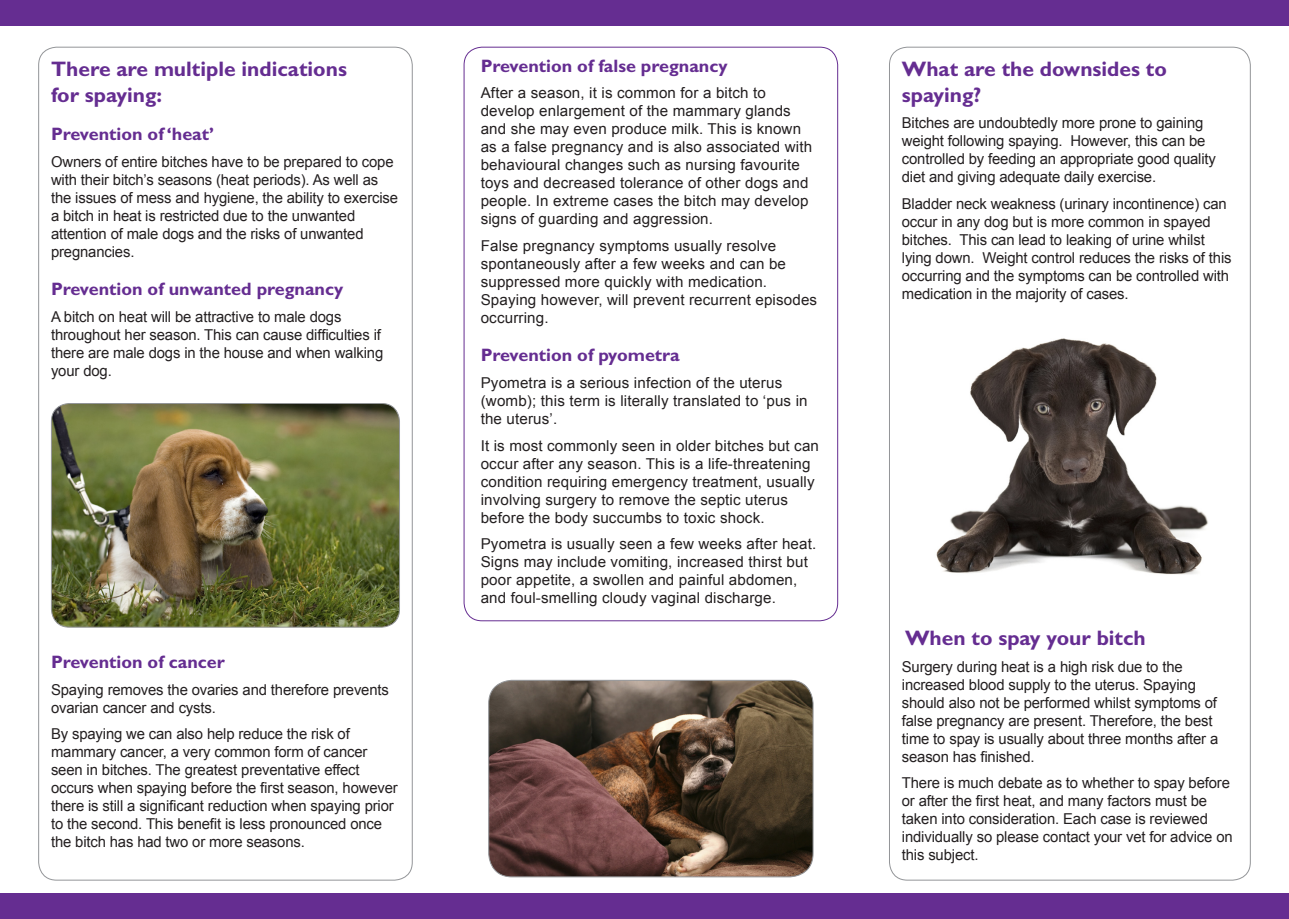
<style>
.page{position:relative;width:1289px;height:919px;background:#fff}
.page>*{position:absolute;margin:0;border:0;box-sizing:border-box;transform-origin:0 0}
.t1{font:700 21px/25.2px "Gill Sans";color:#652d91}
.t2{font:700 18px "Gill Sans";color:#652d91}
.t3{font:15px/18px "Arial";letter-spacing:-.01em;color:#231f20}
.t4{font:15px/18px "Arial";letter-spacing:.01em;color:#231f20}
</style>
<div class="page">
<div style="left:0;top:0;width:1288px;height:26px;background:#652d91"></div>
<div style="left:0;top:893px;width:1288px;height:25px;background:#652d91"></div>
<img style="left:51px;top:403px;width:348px;height:224px">
<div style="left:51px;top:403px;width:349px;height:224px;border:1px solid #939598;border-radius:18px"></div>
<img style="left:936px;top:338px;width:272px;height:237px">
<img style="left:490px;top:681px;width:323px;height:195px">
<div style="left:488px;top:679px;width:325px;height:198px;border:1px solid #939598;border-radius:23px"></div>
<p class="t1" style="left:51px;top:56px;width:297px">There are multiple indications for spaying:</p>
<p class="t2" style="left:51px;top:123px;width:164px">Prevention of ‘heat’</p>
<p class="t3" style="left:51px;top:152px;width:348px">Owners of entire bitches have to be prepared to cope with their bitch’s seasons (heat periods). As well as the issues of mess and hygiene, the ability to exercise a bitch in heat is restricted due to the unwanted attention of male dogs and the risks of unwanted pregnancies.</p>
<p class="t2" style="left:51px;top:278px;width:294px">Prevention of unwanted pregnancy</p>
<p class="t3" style="left:51px;top:308px;width:334px">A bitch on heat will be attractive to male dogs throughout her season. This can cause difficulties if there are male dogs in the house and when walking your dog.</p>
<p class="t2" style="left:51px;top:651px;width:175px">Prevention of cancer</p>
<p class="t3" style="left:51px;top:680px;width:339px">Spaying removes the ovaries and therefore prevents ovarian cancer and cysts.</p>
<p class="t3" style="left:51px;top:725px;width:348px">By spaying we can also help reduce the risk of mammary cancer, a very common form of cancer seen in bitches. The greatest preventative effect occurs when spaying before the first season, however there is still a significant reduction when spaying prior to the second. This benefit is less pronounced once the bitch has had two or more seasons.</p>
<p class="t2" style="left:480px;top:55px;width:248px">Prevention of false pregnancy</p>
<p class="t4" style="left:480px;top:84px;width:333px">After a season, it is common for a bitch to develop enlargement of the mammary glands and she may even produce milk. This is known as a false pregnancy and is also associated with behavioural changes such as nursing favourite toys and decreased tolerance of other dogs and people. In extreme cases the bitch may develop signs of guarding and aggression.</p>
<p class="t4" style="left:480px;top:237px;width:338px">False pregnancy symptoms usually resolve spontaneously after a few weeks and can be suppressed more quickly with medication.<br>Spaying however, will prevent recurrent episodes occurring.</p>
<p class="t2" style="left:480px;top:345px;width:201px">Prevention of pyometra</p>
<p class="t4" style="left:480px;top:374px;width:328px">Pyometra is a serious infection of the uterus (womb); this term is literally translated to ‘pus in the uterus’.</p>
<p class="t4" style="left:480px;top:436px;width:340px">It is most commonly seen in older bitches but can occur after any season. This is a life-threatening condition requiring emergency treatment, usually involving surgery to remove the septic uterus before the body succumbs to toxic shock.</p>
<p class="t4" style="left:480px;top:535px;width:337px">Pyometra is usually seen a few weeks after heat.<br>Signs may include vomiting, increased thirst but poor appetite, a swollen and painful abdomen, and foul-smelling cloudy vaginal discharge.</p>
<p class="t1" style="left:901px;top:56px;width:266px">What are the downsides to spaying?</p>
<p class="t3" style="left:901px;top:114px;width:315px">Bitches are undoubtedly more prone to gaining weight following spaying. However, this can be controlled by feeding an appropriate good quality diet and giving adequate daily exercise.</p>
<p class="t3" style="left:901px;top:194px;width:331px">Bladder neck weakness (urinary incontinence) can occur in any dog but is more common in spayed bitches. This can lead to leaking of urine whilst lying down. Weight control reduces the risks of this occurring and the symptoms can be controlled with medication in the majority of cases.</p>
<p class="t1" style="left:905px;top:625px;width:242px">When to spay your bitch</p>
<p class="t3" style="left:901px;top:657px;width:318px">Surgery during heat is a high risk due to the increased blood supply to the uterus. Spaying should also not be performed whilst symptoms of false pregnancy are present. Therefore, the best time to spay is usually about three months after a season has finished.</p>
<p class="t3" style="left:901px;top:774px;width:332px">There is much debate as to whether to spay before or after the first heat, and many factors must be taken into consideration. Each case is reviewed individually so please contact your vet for advice on this subject.</p>
</div>
